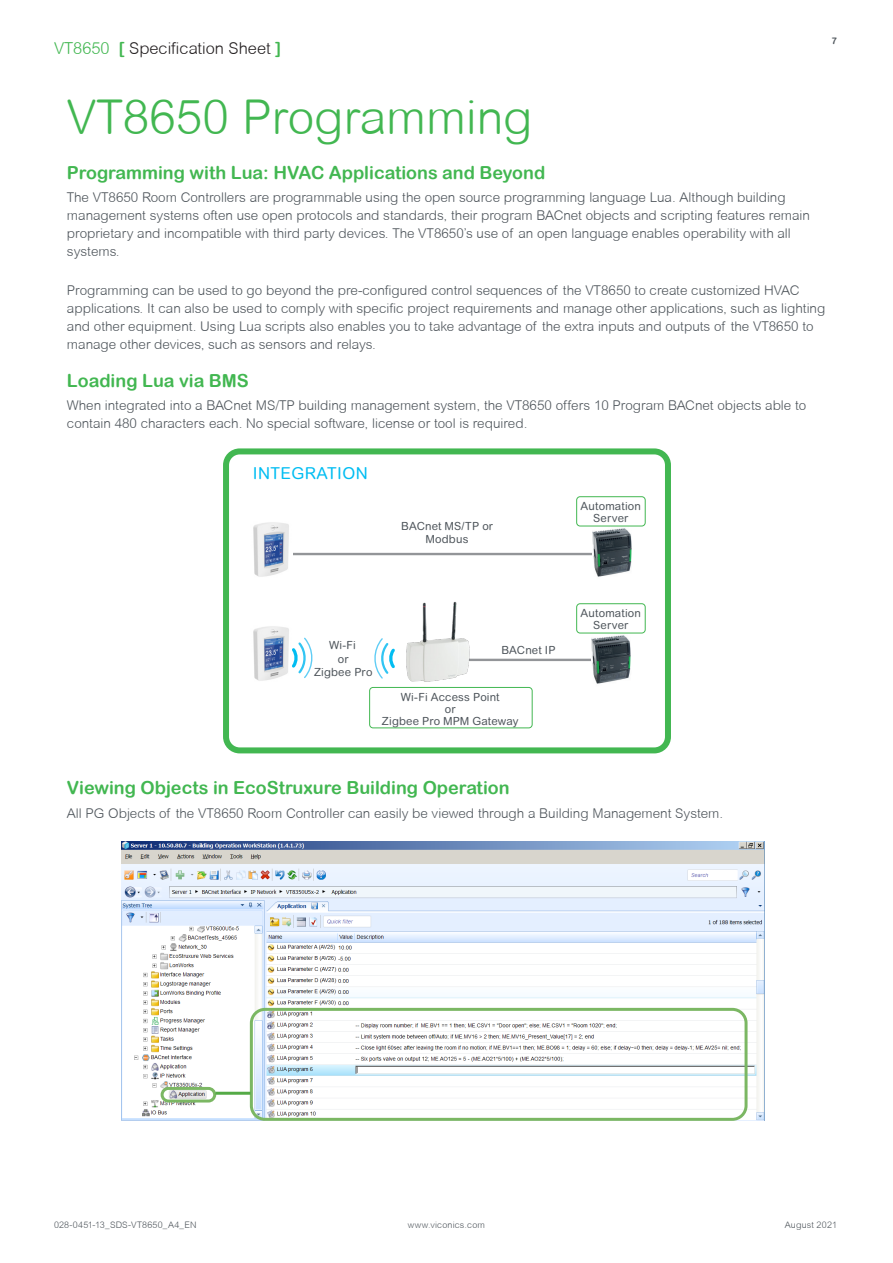
<style>
.page{position:relative;width:893px;height:1263px;background:#fff}
.page>*{position:absolute;margin:0;border:0;box-sizing:border-box;transform-origin:0 0}
.Title_Style_02{font:300 48px "Arial Rounded MT";color:#42b751}
.Heading_2{font:18px "Arial Rounded MT Bold";color:#42b751}
.t1{font:300 16.5px "Arial Rounded MT";color:#231f20}
.t2{font:16.5px "Arial Rounded MT Std";letter-spacing:.025em;color:#01bdf2}
.Body_Copy_Style{font:300 13.5px/18px "Arial Rounded MT";color:#4d545a}
.Diagram_caption_6_7{font:11.25px/13.5px "Arial Rounded MT Std";letter-spacing:.015em;color:#4d545a;text-align:center}
.t3{font:9.15px "Arial Rounded MT Bold";color:#4d545a}
.t4{font:300 9px "Arial Rounded MT";letter-spacing:.02em;color:#4d545a}
.s1{color:#42b751}
.s2{font-family:"Arial Rounded MT Bold";font-weight:400;color:#42b751}
</style>
<div class="page">
<img style="left:121px;top:841px;width:643px;height:279px">
<div style="left:161px;top:1087px;width:55px;height:15px;border:3px solid #7bb763;border-radius:6px"></div>
<div style="left:250px;top:1008px;width:497px;height:113px;border:3px solid #7bb763;border-radius:14px"></div>
<hr style="left:215px;top:1092px;width:36px;height:3px;background:#54aa46">
<div style="left:223px;top:448px;width:448px;height:305px;border:6px solid #42b751;border-radius:14px"></div>
<hr style="left:291px;top:553px;width:323px;height:2px;background:#939598">
<img style="left:253px;top:522px;width:40px;height:55px">
<img style="left:593px;top:526px;width:39px;height:51px">
<hr style="left:417px;top:659px;width:194px;height:2px;background:#939598">
<img style="left:406px;top:602px;width:67px;height:80px">
<svg style="left:374px;top:638px;width:21px;height:41px"></svg>
<img style="left:253px;top:626px;width:36px;height:55px">
<svg style="left:292px;top:637px;width:21px;height:41px"></svg>
<div style="left:369px;top:687px;width:163px;height:41px;border:1px solid #42b751;border-radius:3px"></div>
<img style="left:592px;top:633px;width:39px;height:51px">
<div style="left:576px;top:496px;width:69px;height:30px;border:1px solid #42b751;border-radius:3px"></div>
<div style="left:576px;top:603px;width:69px;height:30px;border:1px solid #42b751;border-radius:3px"></div>
<p class="t1" style="left:54px;top:39px;width:229px"><span class="s1">VT8650</span> <span class="s2">[</span> Specification Sheet <span class="s2">]</span></p>
<p class="t3" style="left:832px;top:36px;width:7px">7</p>
<p class="Title_Style_02" style="left:67px;top:89px;width:467px">VT8650 Programming</p>
<p class="Heading_2" style="left:67px;top:162px;width:480px">Programming with Lua: HVAC Applications and Beyond</p>
<p class="Body_Copy_Style" style="left:67px;top:189px;width:744px">The VT8650 Room Controllers are programmable using the open source programming language Lua. Although building management systems often use open protocols and standards, their program BACnet objects and scripting features remain proprietary and incompatible with third party devices. The VT8650’s use of an open language enables operability with all systems.</p>
<p class="Body_Copy_Style" style="left:67px;top:281px;width:760px">Programming can be used to go beyond the pre-configured control sequences of the VT8650 to create customized HVAC applications. It can also be used to comply with specific project requirements and manage other applications, such as lighting and other equipment. Using Lua scripts also enables you to take advantage of the extra inputs and outputs of the VT8650 to manage other devices, such as sensors and relays.</p>
<p class="Heading_2" style="left:67px;top:370px;width:183px">Loading Lua via BMS</p>
<p class="Body_Copy_Style" style="left:67px;top:396px;width:741px">When integrated into a BACnet MS/TP building management system, the VT8650 offers 10 Program BACnet objects able to contain 480 characters each. No special software, license or tool is required.</p>
<p class="t2" style="left:253px;top:463px;width:116px">INTEGRATION</p>
<p class="Diagram_caption_6_7" style="left:401px;top:519px;width:94px">BACnet MS/TP or<br>Modbus</p>
<p class="Diagram_caption_6_7" style="left:581px;top:499px;width:62px">Automation</p>
<p class="Diagram_caption_6_7" style="left:593px;top:511px;width:37px">Server</p>
<p class="Diagram_caption_6_7" style="left:329px;top:638px;width:28px">Wi-Fi</p>
<p class="Diagram_caption_6_7" style="left:338px;top:652px;width:12px">or</p>
<p class="Diagram_caption_6_7" style="left:314px;top:665px;width:60px">Zigbee Pro</p>
<p class="Diagram_caption_6_7" style="left:501px;top:643px;width:56px">BACnet IP</p>
<p class="Diagram_caption_6_7" style="left:401px;top:690px;width:100px">Wi-Fi Access Point</p>
<p class="Diagram_caption_6_7" style="left:445px;top:702px;width:12px">or</p>
<p class="Diagram_caption_6_7" style="left:382px;top:714px;width:138px">Zigbee Pro MPM Gateway</p>
<p class="Diagram_caption_6_7" style="left:581px;top:606px;width:62px">Automation</p>
<p class="Diagram_caption_6_7" style="left:593px;top:618px;width:37px">Server</p>
<p class="Heading_2" style="left:67px;top:777px;width:444px">Viewing Objects in EcoStruxure Building Operation</p>
<p class="Body_Copy_Style" style="left:67px;top:804px;width:658px">All PG Objects of the VT8650 Room Controller can easily be viewed through a Building Management System.</p>
<p class="t4" style="left:54px;top:1219px;width:144px">028-0451-13_SDS-VT8650_A4_EN</p>
<p class="t4" style="left:408px;top:1219px;width:79px">www.viconics.com</p>
<p class="t4" style="left:785px;top:1219px;width:54px">August 2021</p>
</div>
